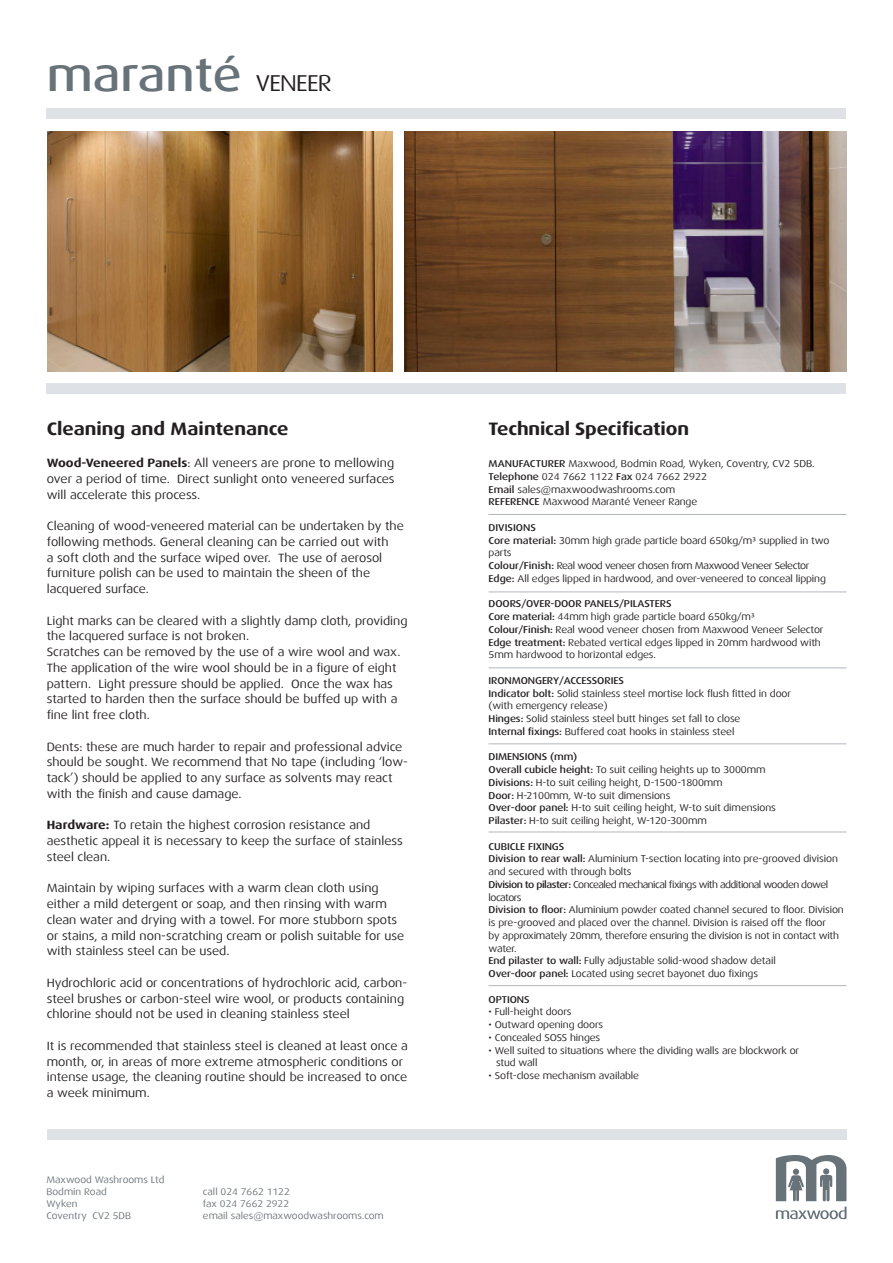
<style>
.page{position:relative;width:893px;height:1263px;background:#fff}
.page>*{position:absolute;margin:0;border:0;box-sizing:border-box;transform-origin:0 0}
.t1{font:500 47.1px "Dax Wide";color:#687379}
.t2{font:700 18px "Dax Wide";letter-spacing:-.01em;color:#231f20}
.t3{font:12px/15.8px "Dax Wide";color:#231f20}
.t4{font:9.9px/12.8px "Dax Wide";letter-spacing:-.01em;color:#231f20}
.t5{font:500 9.9px "Dax Wide";letter-spacing:-.01em;color:#231f20}
.t6{font:9.9px/12.8px "Dax Wide";letter-spacing:-.05em;color:#231f20}
.t7{font:9.9px "Dax Wide";letter-spacing:-.04em;color:#231f20}
.t8{font:9.6px/12px "Dax Wide";color:#687379}
.s1{font-weight:400;font-size:22.95px;color:#231f20}
.s2{font-weight:700}
.s3{font-weight:500}
</style>
<div class="page">
<img style="left:48px;top:132px;width:345px;height:239px">
<svg style="left:404px;top:132px;width:442px;height:239px"></svg>
<div style="left:47px;top:108px;width:799px;height:11px;background:#dee1e5"></div>
<div style="left:47px;top:383px;width:799px;height:11px;background:#dee1e5"></div>
<hr style="left:489px;top:514px;width:357px;height:1px;background:#b2b7bb">
<hr style="left:489px;top:592px;width:357px;height:1px;background:#b2b7bb">
<hr style="left:489px;top:668px;width:357px;height:1px;background:#b2b7bb">
<hr style="left:489px;top:744px;width:357px;height:1px;background:#b2b7bb">
<hr style="left:489px;top:832px;width:357px;height:1px;background:#b2b7bb">
<hr style="left:489px;top:985px;width:357px;height:1px;background:#b2b7bb">
<div style="left:47px;top:1129px;width:799px;height:10px;background:#dee1e5"></div>
<svg style="left:776px;top:1155px;width:70px;height:64px"></svg>
<p class="t1" style="left:47px;top:48px;width:287px">maranté <span class="s1">VENEER</span></p>
<p class="t2" style="left:47px;top:418px;width:243px">Cleaning and Maintenance</p>
<p class="t3" style="left:47px;top:455px;width:349px;text-align:justify"><span class="s2">Wood-Veneered Panels</span>: All veneers are prone to mellowing over a period of time. Direct sunlight onto veneered surfaces will accelerate this process.</p>
<p class="t3" style="left:47px;top:518px;width:359px">Cleaning of wood-veneered material can be undertaken by the following methods. General cleaning can be carried out with<br>a soft cloth and the surface wiped over. The use of aerosol furniture polish can be used to maintain the sheen of the lacquered surface.</p>
<p class="t3" style="left:47px;top:613px;width:362px">Light marks can be cleared with a slightly damp cloth, providing the lacquered surface is not broken.</p>
<p class="t3" style="left:47px;top:644px;width:355px">Scratches can be removed by the use of a wire wool and wax.<br>The application of the wire wool should be in a figure of eight pattern. Light pressure should be applied. Once the wax has started to harden then the surface should be buffed up with a fine lint free cloth.</p>
<p class="t3" style="left:47px;top:739px;width:362px">Dents: these are much harder to repair and professional advice should be sought. We recommend that No tape (including ‘low&shy;tack’) should be applied to any surface as solvents may react with the finish and cause damage.</p>
<p class="t3" style="left:47px;top:817px;width:357px"><span class="s2">Hardware:</span> To retain the highest corrosion resistance and aesthetic appeal it is necessary to keep the surface of stainless steel clean.</p>
<p class="t3" style="left:47px;top:880px;width:359px">Maintain by wiping surfaces with a warm clean cloth using either a mild detergent or soap, and then rinsing with warm clean water and drying with a towel. For more stubborn spots or stains, a mild non-scratching cream or polish suitable for use with stainless steel can be used.</p>
<p class="t3" style="left:47px;top:975px;width:362px">Hydrochloric acid or concentrations of hydrochloric acid, carbon&shy;steel brushes or carbon-steel wire wool, or products containing chlorine should not be used in cleaning stainless steel</p>
<p class="t3" style="left:47px;top:1038px;width:363px">It is recommended that stainless steel is cleaned at least once a month, or, in areas of more extreme atmospheric conditions or intense usage, the cleaning routine should be increased to once a week minimum.</p>
<p class="t8" style="left:46px;top:1173px;width:120px">Maxwood Washrooms Ltd</p>
<p class="t8" style="left:46px;top:1185px;width:62px">Bodmin Road<br>Wyken</p>
<p class="t8" style="left:46px;top:1209px;width:86px">Coventry CV2 5DB</p>
<p class="t8" style="left:203px;top:1185px;width:88px">call 024 7662 1122</p>
<p class="t8" style="left:203px;top:1197px;width:88px">fax 024 7662 2922</p>
<p class="t8" style="left:203px;top:1209px;width:182px">email sales@maxwoodwashrooms.com</p>
<p class="t2" style="left:489px;top:418px;width:202px">Technical Specification</p>
<p class="t4" style="left:489px;top:457px;width:328px"><span class="s3">MANUFACTURER</span> Maxwood, Bodmin Road, Wyken, Coventry, CV2 5DB.</p>
<p class="t4" style="left:489px;top:470px;width:220px"><span class="s3">Telephone</span> 024 7662 1122 <span class="s3">Fax</span> 024 7662 2922</p>
<p class="t4" style="left:489px;top:483px;width:188px"><span class="s3">Email</span> sales@maxwoodwashrooms.com</p>
<p class="t4" style="left:489px;top:496px;width:210px"><span class="s3">REFERENCE</span> Maxwood Maranté Veneer Range</p>
<p class="t5" style="left:489px;top:522px;width:49px">DIVISIONS</p>
<p class="t4" style="left:489px;top:534px;width:342px"><span class="s3">Core material:</span> 30mm high grade particle board 650kg/m³ supplied in two parts</p>
<p class="t7" style="left:489px;top:560px;width:322px"><span class="s3">Colour/Finish:</span> Real wood veneer chosen from Maxwood Veneer Selector</p>
<p class="t4" style="left:489px;top:572px;width:339px"><span class="s3">Edge:</span> All edges lipped in hardwood, and over-veneered to conceal lipping</p>
<p class="t5" style="left:489px;top:598px;width:184px">DOORS/OVER-DOOR PANELS/PILASTERS</p>
<p class="t4" style="left:489px;top:610px;width:268px"><span class="s3">Core material:</span> 44mm high grade particle board 650kg/m³</p>
<p class="t4" style="left:489px;top:623px;width:336px"><span class="s3">Colour/Finish:</span> Real wood veneer chosen from Maxwood Veneer Selector</p>
<p class="t4" style="left:489px;top:636px;width:334px"><span class="s3">Edge treatment:</span> Rebated vertical edges lipped in 20mm hardwood with<br>5mm hardwood to horizontal edges.</p>
<p class="t5" style="left:489px;top:675px;width:137px">IRONMONGERY/ACCESSORIES</p>
<p class="t4" style="left:489px;top:687px;width:304px"><span class="s3">Indicator bolt:</span> Solid stainless steel mortise lock flush fitted in door</p>
<p class="t4" style="left:489px;top:700px;width:121px">(with emergency release)</p>
<p class="t4" style="left:489px;top:712px;width:253px"><span class="s3">Hinges:</span> Solid stainless steel butt hinges set fall to close</p>
<p class="t4" style="left:489px;top:725px;width:247px"><span class="s3">Internal fixings:</span> Buffered coat hooks in stainless steel</p>
<p class="t5" style="left:489px;top:751px;width:90px">DIMENSIONS (mm)</p>
<p class="t4" style="left:489px;top:763px;width:279px"><span class="s3">Overall cubicle height:</span> To suit ceiling heights up to 3000mm</p>
<p class="t4" style="left:489px;top:776px;width:236px"><span class="s3">Divisions:</span> H-to suit ceiling height, D-1500-1800mm</p>
<p class="t4" style="left:489px;top:789px;width:183px"><span class="s3">Door:</span> H-2100mm, W-to suit dimensions</p>
<p class="t4" style="left:489px;top:802px;width:289px"><span class="s3">Over-door panel:</span> H-to suit ceiling height, W-to suit dimensions</p>
<p class="t4" style="left:489px;top:814px;width:220px"><span class="s3">Pilaster:</span> H-to suit ceiling height, W-120-300mm</p>
<p class="t5" style="left:489px;top:841px;width:77px">CUBICLE FIXINGS</p>
<p class="t4" style="left:489px;top:853px;width:351px"><span class="s3">Division to rear wall:</span> Aluminium T-section locating into pre-grooved division and secured with through bolts</p>
<p class="t6" style="left:489px;top:878px;width:341px"><span class="s3">Division to pilaster:</span> Concealed mechanical fixings with additional wooden dowel locators</p>
<p class="t4" style="left:489px;top:904px;width:357px"><span class="s3">Division to floor:</span> Aluminium powder coated channel secured to floor. Division is pre-grooved and placed over the channel. Division is raised off the floor<br>by approximately 20mm, therefore ensuring the division is not in contact with water.</p>
<p class="t4" style="left:489px;top:955px;width:289px"><span class="s3">End pilaster to wall:</span> Fully adjustable solid-wood shadow detail</p>
<p class="t4" style="left:489px;top:967px;width:271px"><span class="s3">Over-door panel:</span> Located using secret bayonet duo fixings</p>
<p class="t5" style="left:489px;top:994px;width:42px">OPTIONS</p>
<p class="t4" style="left:489px;top:1006px;width:84px">• Full-height doors</p>
<p class="t4" style="left:489px;top:1018px;width:116px">• Outward opening doors</p>
<p class="t4" style="left:489px;top:1031px;width:113px">• Concealed SOSS hinges</p>
<p class="t4" style="left:489px;top:1044px;width:312px">• Well suited to situations where the dividing walls are blockwork or</p>
<p class="t4" style="left:496px;top:1057px;width:43px">stud wall</p>
<p class="t4" style="left:489px;top:1069px;width:152px">• Soft-close mechanism available</p>
</div>
